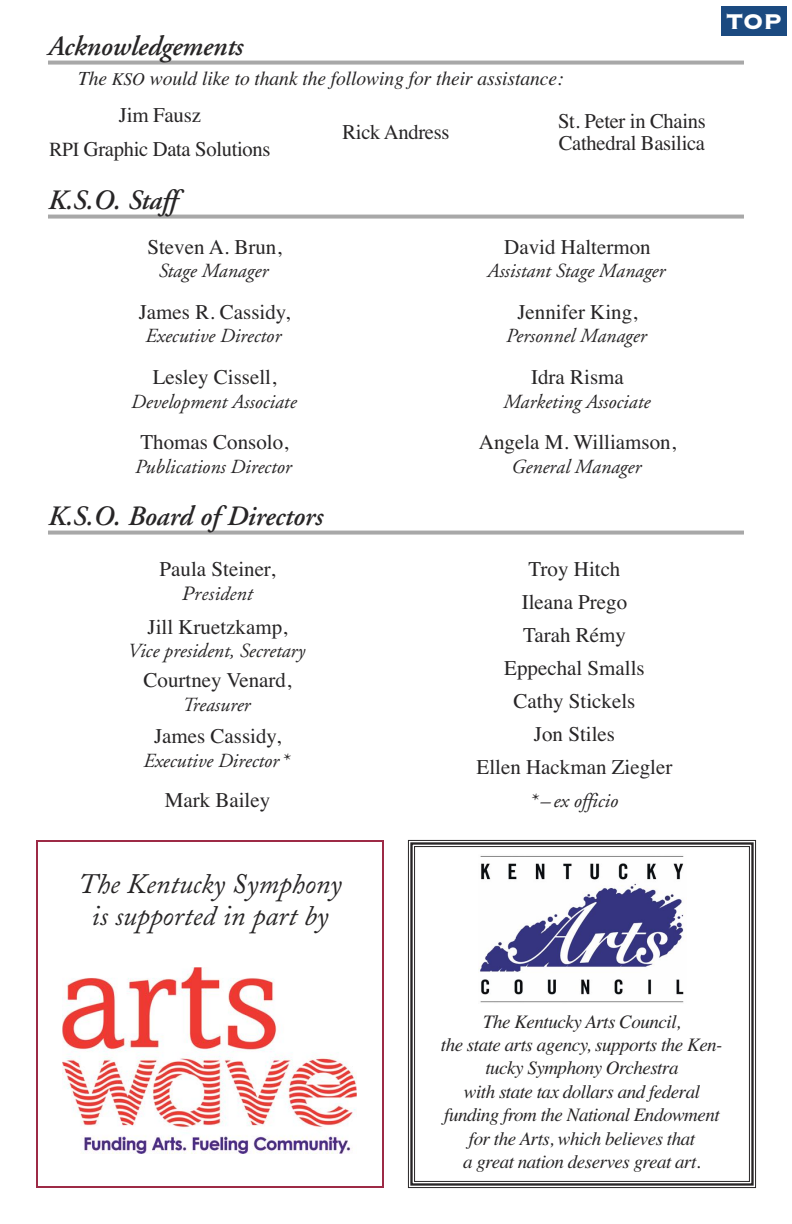
<style>
.page{position:relative;width:792px;height:1224px;background:#fff}
.page>*{position:absolute;margin:0;border:0;box-sizing:border-box;transform-origin:0 0}
.t1{font:italic 600 28px "Adobe Garamond";letter-spacing:-.005em;color:#272526}
.t2{font:italic 28px/32px "Adobe Caslon";color:#272526;text-align:center}
.t3{font:28px "Copperplate Thirty Three BC";color:#fff}
.t4{font:21px/33px "Times";color:#272526;text-align:center}
.t5{font:italic 20px "Adobe Garamond";color:#272526}
.t6{font:italic 20px "Times";letter-spacing:-.005em;color:#272526}
.t7{font:italic 20px "Adobe Caslon Pro";color:#272526}
.t8{font:italic 19px/23.4px "Times";letter-spacing:-.025em;color:#272526;text-align:center}
.s1{font-size:18px}
.s2{font-size:20px}
</style>
<div class="page">
<div style="left:408px;top:840px;width:348px;height:348px;border:1px solid #272526"></div>
<div style="left:410px;top:842px;width:344px;height:344px;border:2px solid #272526"></div>
<div style="left:414px;top:846px;width:336px;height:336px;border:1px solid #272526"></div>
<div style="left:36px;top:840px;width:348px;height:348px;border:2px solid #9d2a46"></div>
<img style="left:63px;top:968px;width:294px;height:185px">
<img style="left:479px;top:856px;width:205px;height:147px">
<svg style="left:48px;top:531px;width:696px;height:4px;background:#b1b1b1"></svg>
<svg style="left:48px;top:215px;width:696px;height:4px;background:#b1b1b1"></svg>
<svg style="left:48px;top:61px;width:696px;height:4px;background:#b1b1b1"></svg>
<div style="left:721px;top:6px;width:66px;height:30px;background:#1b4a80"></div>
<h1 class="t1" style="left:48px;top:30px;width:197px">Acknowledgements</h1>
<p class="t6" style="left:78px;top:61px;width:487px">The <span class="s1">KSO</span> would like to thank the following for their assistance:</p>
<p class="t4" style="left:49px;top:96px;width:223px;line-height:34px">Jim Fausz<br><span class="s2">RPI</span> Graphic Data Solutions</p>
<p class="t4" style="left:343px;top:114px;width:108px">Rick Andress</p>
<p class="t4" style="left:558px;top:108px;width:149px;line-height:22px;text-align:left">St. Peter in Chains<br>Cathedral Basilica</p>
<h1 class="t1" style="left:48px;top:184px;width:131px">K.S.O. Staff</h1>
<p class="t4" style="left:147px;top:228px;width:136px">Steven A. Brun,</p>
<p class="t5" style="left:159px;top:260px;width:111px">Stage Manager</p>
<p class="t4" style="left:139px;top:293px;width:153px">James R. Cassidy,</p>
<p class="t5" style="left:146px;top:325px;width:137px">Executive Director</p>
<p class="t4" style="left:153px;top:359px;width:125px">Lesley Cissell,</p>
<p class="t5" style="left:131px;top:390px;width:167px">Development Associate</p>
<p class="t4" style="left:140px;top:424px;width:150px">Thomas Consolo,</p>
<p class="t5" style="left:135px;top:456px;width:158px">Publications Director</p>
<h1 class="t1" style="left:48px;top:500px;width:276px">K.S.O. Board of Directors</h1>
<p class="t4" style="left:160px;top:550px;width:117px">Paula Steiner,</p>
<p class="t7" style="left:182px;top:581px;width:73px">President</p>
<p class="t4" style="left:148px;top:608px;width:141px">Jill Kruetzkamp,</p>
<p class="t5" style="left:128px;top:640px;width:179px">Vice president, Secretary</p>
<p class="t4" style="left:144px;top:662px;width:149px">Courtney Venard,</p>
<p class="t5" style="left:182px;top:694px;width:70px">Treasurer</p>
<p class="t4" style="left:154px;top:718px;width:128px">James Cassidy,</p>
<p class="t5" style="left:144px;top:750px;width:147px">Executive Director*</p>
<p class="t4" style="left:165px;top:781px;width:107px">Mark Bailey</p>
<p class="t4" style="left:504px;top:228px;width:148px">David Haltermon</p>
<p class="t5" style="left:487px;top:260px;width:179px">Assistant Stage Manager</p>
<p class="t4" style="left:517px;top:293px;width:122px">Jennifer King,</p>
<p class="t5" style="left:506px;top:325px;width:142px">Personnel Manager</p>
<p class="t4" style="left:531px;top:359px;width:94px">Idra Risma</p>
<p class="t5" style="left:503px;top:390px;width:148px">Marketing Associate</p>
<p class="t4" style="left:479px;top:424px;width:199px">Angela M. Williamson,</p>
<p class="t5" style="left:512px;top:456px;width:131px">General Manager</p>
<p class="t4" style="left:477px;top:550px;width:197px">Troy Hitch<br>Ileana Prego<br>Tarah Rémy<br>Eppechal Smalls<br>Cathy Stickels<br>Jon Stiles<br>Ellen Hackman Ziegler</p>
<p class="t5" style="left:529px;top:790px;width:90px">*– ex officio</p>
<h1 class="t3" style="left:726px;top:7px;width:57px">TOP</h1>
<h1 class="t2" style="left:78px;top:869px;width:265px">The Kentucky Symphony is supported in part by</h1>
<p class="t8" style="left:441px;top:1008px;width:283px">The Kentucky Arts Council,<br>the state arts agency, supports the Ken&shy;tucky Symphony Orchestra<br>with state tax dollars and federal funding from the National Endowment for the Arts, which believes that<br>a great nation deserves great art.</p>
</div>
